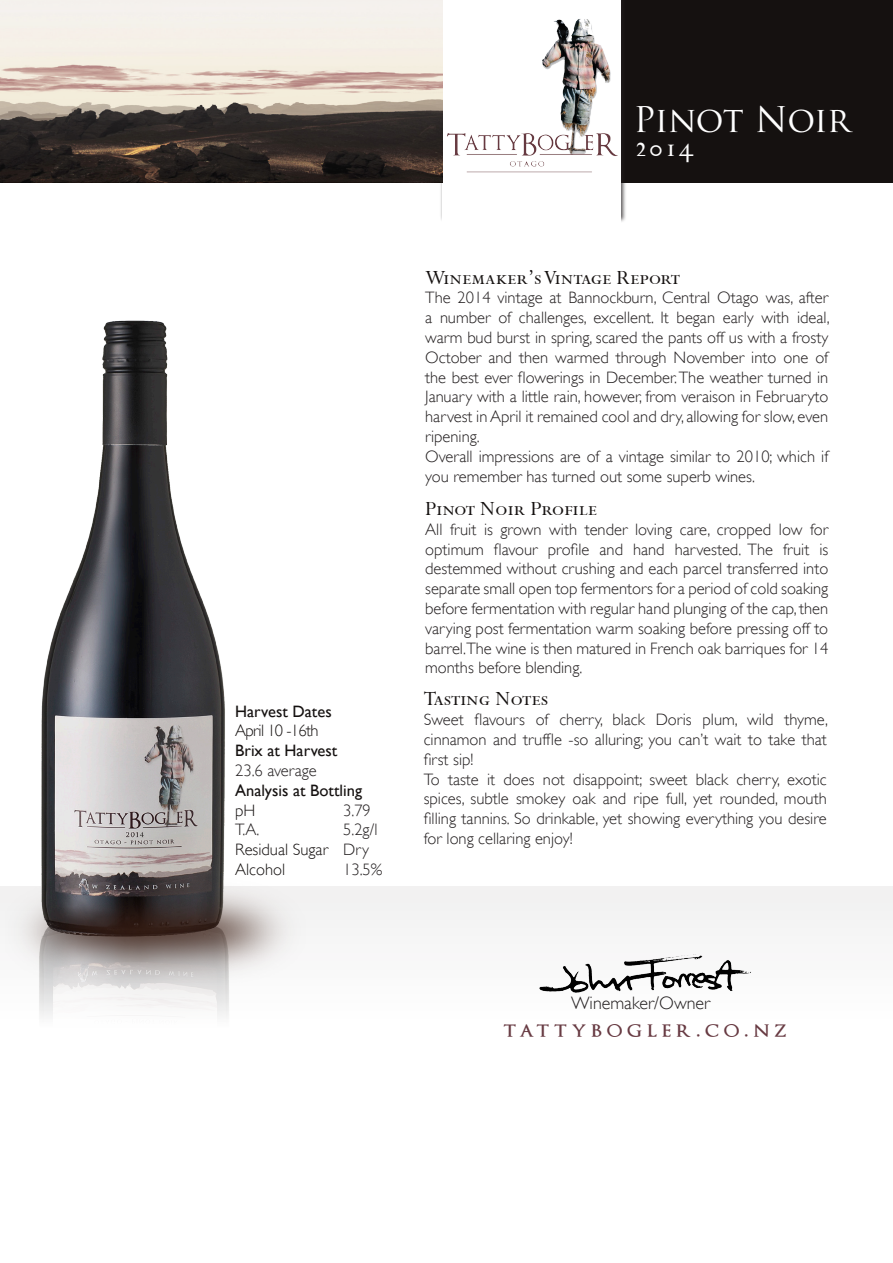
<style>
.page{position:relative;width:893px;height:1263px;background:#fff}
.page>*{position:absolute;margin:0;border:0;box-sizing:border-box;transform-origin:0 0}
.t1{font:34.5px "Trajan Pro";letter-spacing:-.02em;color:#fff}
.t2{font:33px "Perpetua Regular SC";color:#fff}
.t3{font:22.5px "Perpetua Regular SC";color:#151110}
.t4{font:600 22.5px "Optimus Princeps";letter-spacing:.21em;color:#673a42}
.t5{font:300 18px "Gill Sans";color:#231f20}
.t6{font:300 16.5px/19.8px "Gill Sans";color:#231f20;text-align:justify}
.t7{font:16.5px "Gill Sans";color:#151110}
.t8{font:300 16.5px "Gill Sans";color:#151110}
.t9{font:300 16.5px "Gill Sans";letter-spacing:-.04em;color:#151110}
.s1{color:#231f20}
</style>
<div class="page">
<div style="left:621px;top:1px;width:272px;height:182px;background:#151110"></div>
<div style="left:439px;top:0;width:188px;height:223px;background:#231f20;opacity:.75"></div>
<div style="left:442px;top:0;width:179px;height:222px;background:#fff"></div>
<img style="left:447px;top:19px;width:171px;height:154px">
<img style="left:0;top:320px;width:353px;height:616px">
<img style="left:539px;top:954px;width:212px;height:39px">
<img style="left:0;top:0;width:442px;height:183px">
<img style="left:6px;top:876px;width:300px;height:106px">
<p class="t1" style="left:633px;top:98px;width:218px">Pinot Noir</p>
<p class="t2" style="left:633px;top:126px;width:62px">2014</p>
<p class="t7" style="left:235px;top:701px;width:98px">Harvest Dates</p>
<p class="t9" style="left:235px;top:721px;width:85px">April 10 -16th</p>
<p class="t7" style="left:235px;top:741px;width:104px">Brix at Harvest</p>
<p class="t6" style="left:235px;top:760px;width:83px">23.6 average</p>
<p class="t7" style="left:235px;top:781px;width:128px">Analysis at Bottling</p>
<p class="t8" style="left:235px;top:800px;width:22px">pH</p>
<p class="t6" style="left:343px;top:800px;width:29px">3.79</p>
<p class="t6" style="left:235px;top:820px;width:26px">T.A.</p>
<p class="t6" style="left:343px;top:820px;width:36px">5.2g/l</p>
<p class="t8" style="left:235px;top:840px;width:135px">Residual Sugar <span class="s1">Dry</span></p>
<p class="t8" style="left:235px;top:860px;width:52px">Alcohol</p>
<p class="t6" style="left:343px;top:859px;width:41px">13.5%</p>
<p class="t3" style="left:425px;top:263px;width:257px">Winemaker’s Vintage Report</p>
<p class="t6" style="left:425px;top:288px;width:406px">The 2014 vintage at Bannockburn, Central Otago was, after a number of challenges, excellent. It began early with ideal, warm bud burst in spring, scared the pants off us with a frosty October and then warmed through November into one of the best ever flowerings in December. The weather turned in January with a little rain, however, from veraison in Februaryto harvest in April it remained cool and dry, allowing for slow, even ripening.</p>
<p class="t6" style="left:425px;top:446px;width:405px">Overall impressions are of a vintage similar to 2010; which if you remember has turned out some superb wines.</p>
<p class="t3" style="left:425px;top:494px;width:173px">Pinot Noir Profile</p>
<p class="t6" style="left:425px;top:519px;width:405px">All fruit is grown with tender loving care, cropped low for optimum flavour profile and hand harvested. The fruit is destemmed without crushing and each parcel transferred into separate small open top fermentors for a period of cold soaking before fermentation with regular hand plunging of the cap, then varying post fermentation warm soaking before pressing off to barrel.The wine is then matured in French oak barriques for 14 months before blending.</p>
<p class="t3" style="left:424px;top:685px;width:126px">Tasting Notes</p>
<p class="t6" style="left:424px;top:710px;width:406px">Sweet flavours of cherry, black Doris plum, wild thyme, cinnamon and truffle -so alluring; you can’t wait to take that first sip!</p>
<p class="t6" style="left:424px;top:769px;width:405px">To taste it does not disappoint; sweet black cherry, exotic spices, subtle smokey oak and ripe full, yet rounded, mouth filling tannins. So drinkable, yet showing everything you desire for long cellaring enjoy!</p>
<p class="t5" style="left:571px;top:993px;width:141px">Winemaker/Owner</p>
<p class="t4" style="left:503px;top:1018px;width:285px">tattybogler.co.nz</p>
</div>
